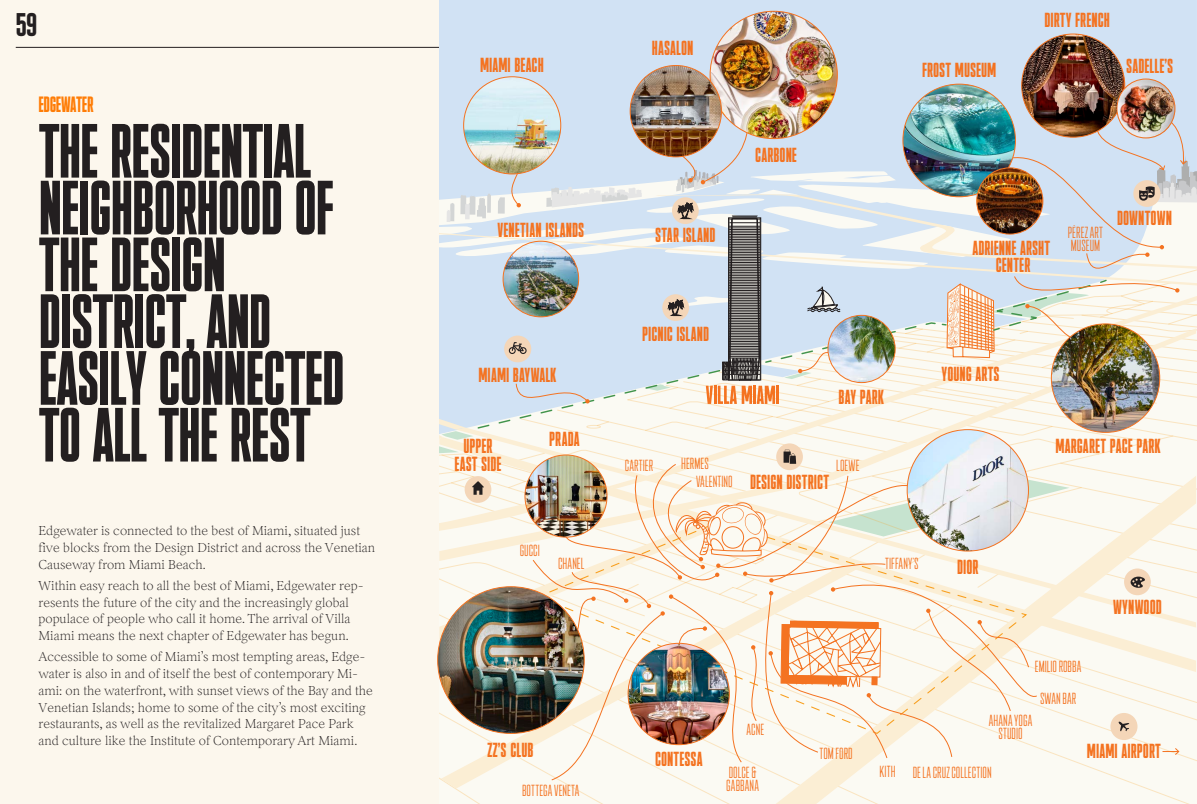
<style>
.page{position:relative;width:1197px;height:804px;background:#fff}
.page>*{position:absolute;margin:0;border:0;box-sizing:border-box;transform-origin:0 0}
.t1{font:76.56px/56.7px "Plaak 41 Bold Ult Cond";letter-spacing:-.02em;color:#231f20}
.t2{font:32.73px "Plaak 41 Bold Ult Cond";color:#231f20}
.t3{font:22.14px "Plaak 41 Bold Ult Cond";letter-spacing:-.02em;color:#ff7d07}
.t4{font:20.3px/17.4px "Plaak 41 Bold Ult Cond";color:#f47321;text-align:center}
.t5{font:300 condensed 16.1px/12.9px "Plaak 23";letter-spacing:.005em;color:#f47321}
.t6{font:300 13.21px/16.7px "Inferi";color:#231f20}
</style>
<div class="page">
<div style="left:0;top:0;width:1197px;height:803px;background:#fcf7ed"></div>
<hr style="left:16px;top:47px;width:1166px;height:1px;background:#231f20">
<div style="left:439px;top:0;width:757px;height:462px;background:#d1e2f4"></div>
<img style="left:710px;top:11px;width:127px;height:127px;border-radius:64px">
<img style="left:1022px;top:34px;width:103px;height:103px;border-radius:52px">
<img style="left:630px;top:65px;width:91px;height:92px;border-radius:46px">
<img style="left:439px;top:78px;width:757px;height:725px">
<h2 class="t2" style="left:16px;top:10px;width:23px">59</h2>
<p class="t3" style="left:38px;top:94px;width:57px">EDGEWATER</p>
<p class="t1" style="left:38px;top:124px;width:308px">THE RESIDENTIAL<br>NEIGHBORHOOD OF<br>THE DESIGN<br>DISTRICT, AND<br>EASILY CONNECTED<br>TO ALL THE REST</p>
<p class="t6" style="left:38px;top:522px;width:338px">Edgewater is connected to the best of Miami, situated just five blocks from the Design District and across the Venetian<br>Causeway from Miami Beach.</p>
<p class="t6" style="left:38px;top:577px;width:327px">Within easy reach to all the best of Miami, Edgewater rep&shy;resents the future of the city and the increasingly global populace of people who call it home. The arrival of Villa Miami means the next chapter of Edgewater has begun.</p>
<p class="t6" style="left:38px;top:648px;width:336px">Accessible to some of Miami’s most tempting areas, Edge&shy;water is also in and of itself the best of contemporary Mi&shy;ami: on the waterfront, with sunset views of the Bay and the Venetian Islands; home to some of the city’s most exciting restaurants, as well as the revitalized Margaret Pace Park and culture like the Institute of Contemporary Art Miami.</p>
<p class="t4" style="left:480px;top:56px;width:65px">MIAMI BEACH</p>
<p class="t4" style="left:498px;top:222px;width:88px">VENETIAN ISLANDS</p>
<p class="t4" style="left:479px;top:366px;width:80px">MIAMI BAYWALK</p>
<p class="t4" style="left:454px;top:438px;width:49px">UPPER<br>EAST SIDE</p>
<p class="t4" style="left:549px;top:430px;width:32px">PRADA</p>
<p class="t5" style="left:520px;top:543px;width:21px">GUCCI</p>
<p class="t5" style="left:558px;top:556px;width:28px">CHANEL</p>
<p class="t4" style="left:488px;top:741px;width:47px">ZZ’S CLUB</p>
<p class="t5" style="left:522px;top:783px;width:59px">BOTTEGA VENETA</p>
<p class="t4" style="left:652px;top:40px;width:43px">HASALON</p>
<p class="t4" style="left:922px;top:62px;width:76px">FROST MUSEUM</p>
<p class="t4" style="left:1044px;top:12px;width:67px">DIRTY FRENCH</p>
<p class="t4" style="left:1126px;top:58px;width:49px">SADELLE’S</p>
<p class="t4" style="left:755px;top:146px;width:43px">CARBONE</p>
<p class="t4" style="left:655px;top:226px;width:62px">STAR ISLAND</p>
<p class="t4" style="left:972px;top:240px;width:79px;line-height:16.7px">ADRIENNE ARSHT<br>CENTER</p>
<p class="t5" style="left:1068px;top:226px;width:37px">PÉREZ ART<br>MUSEUM</p>
<p class="t4" style="left:1117px;top:210px;width:57px">DOWNTOWN</p>
<p class="t4" style="left:642px;top:325px;width:68px">PICNIC ISLAND</p>
<p class="t4" style="left:942px;top:365px;width:60px">YOUNG ARTS</p>
<p class="t4" style="left:839px;top:388px;width:47px">BAY PARK</p>
<p class="t4" style="left:1055px;top:437px;width:107px">MARGARET PACE PARK</p>
<p class="t5" style="left:625px;top:458px;width:30px">CARTIER</p>
<p class="t5" style="left:681px;top:456px;width:29px">HERMES</p>
<p class="t5" style="left:696px;top:474px;width:38px">VALENTINO</p>
<p class="t4" style="left:750px;top:474px;width:80px">DESIGN DISTRICT</p>
<p class="t5" style="left:836px;top:458px;width:25px">LOEWE</p>
<p class="t5" style="left:747px;top:722px;width:19px">ACNE</p>
<p class="t5" style="left:885px;top:557px;width:35px">TIFFANY’S</p>
<p class="t4" style="left:957px;top:558px;width:23px">DIOR</p>
<p class="t5" style="left:1035px;top:659px;width:48px">EMILIO ROBBA</p>
<p class="t5" style="left:989px;top:713px;width:45px;text-align:center">AHANA YOGA<br>STUDIO</p>
<p class="t5" style="left:1040px;top:692px;width:38px">SWAN BAR</p>
<p class="t4" style="left:1113px;top:599px;width:50px">WYNWOOD</p>
<p class="t4" style="left:655px;top:750px;width:49px">CONTESSA</p>
<p class="t5" style="left:726px;top:765px;width:34px">DOLCE &amp;<br>GABBANA</p>
<p class="t5" style="left:819px;top:746px;width:35px">TOM FORD</p>
<p class="t5" style="left:879px;top:764px;width:18px">KITH</p>
<p class="t5" style="left:913px;top:765px;width:80px">DE LA CRUZ COLLECTION</p>
<p class="t4" style="left:1087px;top:742px;width:75px">MIAMI AIRPORT</p>
</div>
